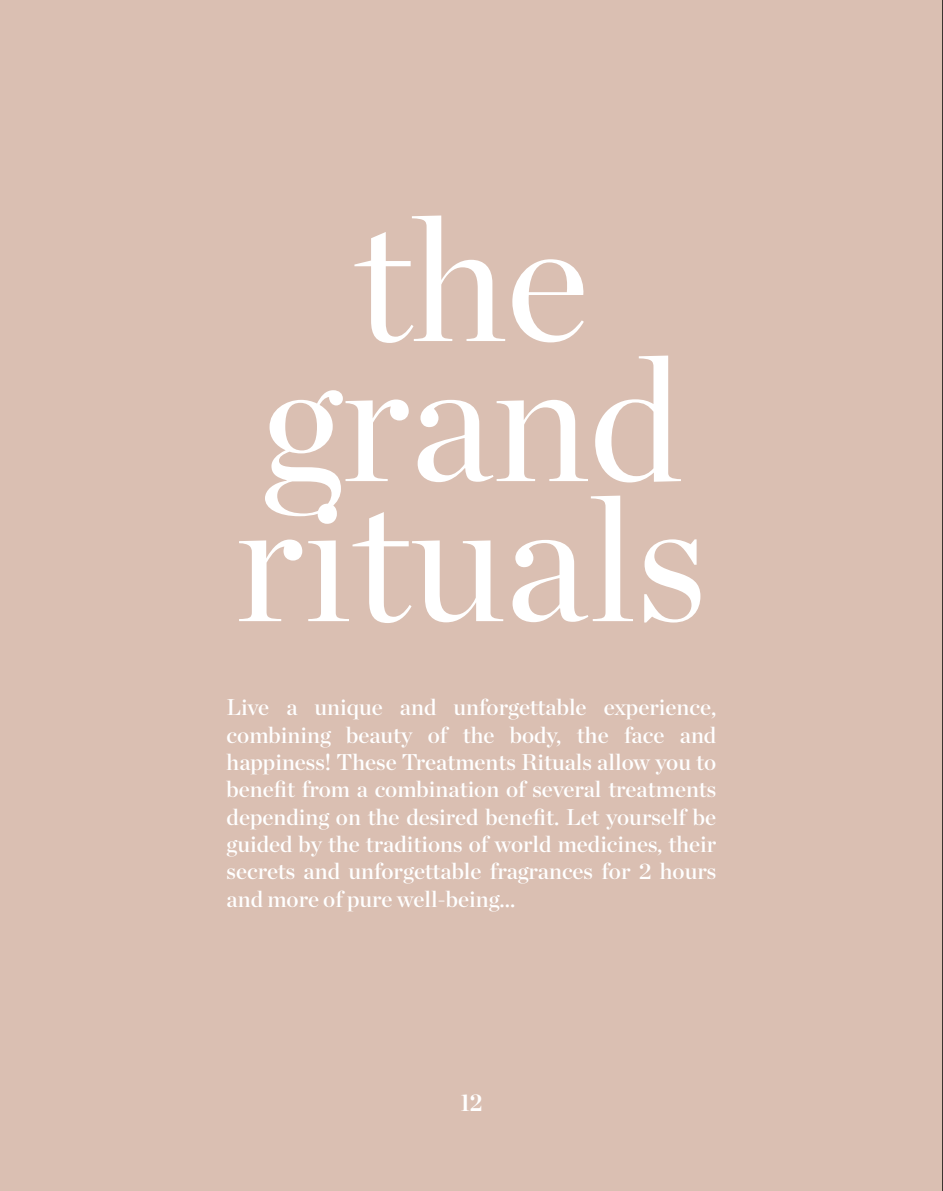
<style>
.page{position:relative;width:943px;height:1191px;background:#dabfb2}
.page>*{position:absolute;margin:0;border:0;box-sizing:border-box;transform-origin:0 0}
.t1{font:175px/140px "Chronicle Display";color:#fff;text-align:center}
.t2{font:700 24.5px "Chronicle Display";color:#fff;scale:.9 1}
.t3{font:22.75px/27.3px "Chronicle Display Semi";color:#fff;text-align:justify}
</style>
<div class="page">
<hr style="left:942px;top:0;width:1px;height:1191px;background:#000">
<h1 class="t1" style="left:235px;top:197px;width:473px">the grand rituals</h1>
<p class="t3" style="left:227px;top:692px;width:491px">Live a unique and unforgettable experience, combining beauty of the body, the face and happiness! These Treatments Rituals allow you to benefit from a combination of several treatments depending on the desired benefit. Let yourself be guided by the traditions of world medicines, their secrets and unforgettable fragrances for 2 hours and more of pure well-being...</p>
<p class="t2" style="left:460px;top:1083px;width:26px">12</p>
</div>
